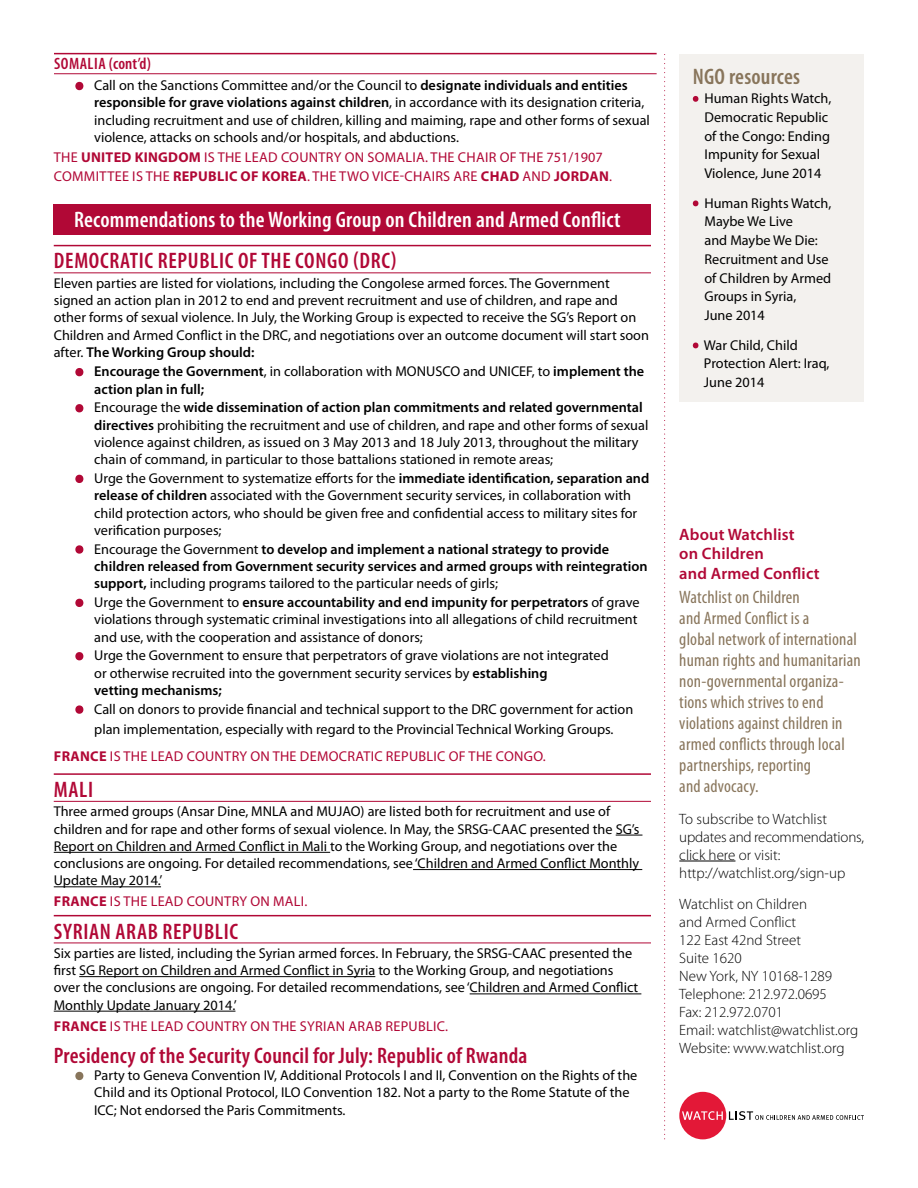
<style>
.page{position:relative;width:918px;height:1188px;background:#fff}
.page>*{position:absolute;margin:0;border:0;box-sizing:border-box;transform-origin:0 0}
.t1{font:600 condensed 22.5px "Myriad Pro";letter-spacing:.01em;color:#fff}
.Level_1_Red{font:600 condensed 22.5px "Myriad Pro";letter-spacing:.03em;color:#b10836}
.Level_1_White{font:600 condensed 22.5px "Myriad Pro";letter-spacing:.01em;color:#b10836}
.Level_1_Brown{font:600 condensed 22.5px "Myriad Pro";letter-spacing:.01em;color:#88755b}
.Intro_body{font:condensed 18px/21px "Myriad Pro";letter-spacing:.01em;color:#88755b}
.Level_2{font:600 16.5px/19.5px "Myriad Pro";letter-spacing:.01em;color:#b10836}
.Level_1_red_cont_d{font:600 condensed 16.5px "Myriad Pro";letter-spacing:.03em;color:#b10836}
.side_information_adr{font:300 15px/18px "Myriad Pro";color:#000}
.Body_-_Bullets{font:14.25px/17.2px "Myriad Pro";color:#000}
.Body_with_bullet_aft{font:14.25px/17.2px "Myriad Pro";color:#000}
.Body_-_Bullets-2{font:600 14.25px/17.2px "Myriad Pro";color:#000}
.RED_CAP_body{font:14.25px/18.8px "Myriad Pro";letter-spacing:.02em;color:#b10836}
.Body{font:14.25px/18.8px "Myriad Pro";color:#000}
.s1{font-weight:600}
.s2{font-weight:700}
.s3{font-weight:400}
</style>
<div class="page">
<hr style="left:679px;top:861px;width:56px;height:1px;background:#000">
<svg style="left:664px;top:58px;width:1px;height:1082px"></svg>
<div style="left:679px;top:1092px;width:47px;height:47px;background:#e31837;border-radius:50%"></div>
<svg style="left:682px;top:1111px;width:41px;height:9px"></svg>
<svg style="left:729px;top:1111px;width:135px;height:9px"></svg>
<hr style="left:54px;top:245px;width:597px;height:1px;background:#b10836">
<hr style="left:54px;top:272px;width:597px;height:1px;background:#b10836">
<hr style="left:54px;top:773px;width:597px;height:2px;background:#b10836">
<hr style="left:54px;top:801px;width:597px;height:1px;background:#b10836">
<svg style="left:616px;top:835px;width:26px;height:1px"></svg>
<hr style="left:54px;top:852px;width:276px;height:1px;background:#000">
<hr style="left:413px;top:869px;width:229px;height:1px;background:#000">
<hr style="left:54px;top:886px;width:107px;height:1px;background:#000">
<hr style="left:54px;top:915px;width:597px;height:1px;background:#b10836">
<hr style="left:54px;top:943px;width:597px;height:1px;background:#b10836">
<hr style="left:79px;top:976px;width:296px;height:1px;background:#000">
<hr style="left:470px;top:994px;width:171px;height:1px;background:#000">
<hr style="left:54px;top:1011px;width:181px;height:1px;background:#000">
<div style="left:75px;top:82px;width:8px;height:8px;background:#b10836;border-radius:50%"></div>
<div style="left:54px;top:204px;width:597px;height:31px;background:#b10836"></div>
<div style="left:75px;top:368px;width:8px;height:8px;background:#b10836;border-radius:50%"></div>
<div style="left:75px;top:404px;width:8px;height:8px;background:#b10836;border-radius:50%"></div>
<div style="left:75px;top:475px;width:8px;height:8px;background:#b10836;border-radius:50%"></div>
<div style="left:75px;top:545px;width:8px;height:9px;background:#b10836;border-radius:50%"></div>
<div style="left:75px;top:599px;width:8px;height:8px;background:#b10836;border-radius:50%"></div>
<div style="left:75px;top:652px;width:8px;height:8px;background:#b10836;border-radius:50%"></div>
<div style="left:75px;top:705px;width:8px;height:9px;background:#b10836;border-radius:50%"></div>
<div style="left:75px;top:1072px;width:8px;height:8px;background:#88755b;border-radius:50%"></div>
<div style="left:679px;top:54px;width:185px;height:348px;background:#f3f1ee"></div>
<svg style="left:693px;top:96px;width:5px;height:6px"></svg>
<svg style="left:693px;top:200px;width:5px;height:6px"></svg>
<svg style="left:693px;top:343px;width:5px;height:5px"></svg>
<hr style="left:54px;top:53px;width:603px;height:1px;background:#b10836">
<hr style="left:54px;top:73px;width:603px;height:1px;background:#b10836">
<p class="Level_1_red_cont_d" style="left:54px;top:55px;width:98px">SOMALIA (cont’d)</p>
<p class="Body_-_Bullets" style="left:94px;top:77px;width:557px">Call on the Sanctions Committee and/or the Council to <span class="s1">designate individuals and entities responsible for grave violations against children</span>, in accordance with its designation criteria, including recruitment and use of children, killing and maiming, rape and other forms of sexual violence, attacks on schools and/or hospitals, and abductions.</p>
<p class="RED_CAP_body" style="left:54px;top:148px;width:560px">THE <span class="s2">UNITED KINGDOM</span> IS THE LEAD COUNTRY ON SOMALIA. THE CHAIR OF THE 751/1907<br>COMMITTEE IS THE <span class="s2">REPUBLIC OF KOREA</span>. THE TWO VICE-CHAIRS ARE <span class="s2">CHAD</span> AND <span class="s2">JORDAN</span>.</p>
<p class="t1" style="left:74px;top:207px;width:548px">Recommendations to the Working Group on Children and Armed Conflict</p>
<p class="Level_1_Red" style="left:54px;top:249px;width:344px">DEMOCRATIC REPUBLIC OF THE CONGO (DRC)</p>
<p class="Body_with_bullet_aft" style="left:54px;top:274px;width:597px">Eleven parties are listed for violations, including the Congolese armed forces. The Government signed an action plan in 2012 to end and prevent recruitment and use of children, and rape and other forms of sexual violence. In July, the Working Group is expected to receive the SG’s Report on Children and Armed Conflict in the DRC, and negotiations over an outcome document will start soon after. <span class="s1">The Working Group should:</span></p>
<p class="Body_-_Bullets-2" style="left:94px;top:363px;width:552px">Encourage the Government<span class="s3">, in collaboration with MONUSCO and UNICEF, to</span> implement the action plan in full;</p>
<p class="Body_-_Bullets" style="left:94px;top:399px;width:556px">Encourage the <span class="s1">wide dissemination of action plan commitments and related governmental directives</span> prohibiting the recruitment and use of children, and rape and other forms of sexual violence against children, as issued on 3 May 2013 and 18 July 2013, throughout the military chain of command, in particular to those battalions stationed in remote areas;</p>
<p class="Body_-_Bullets" style="left:94px;top:469px;width:557px">Urge the Government to systematize efforts for the <span class="s1">immediate identification, separation and release of children</span> associated with the Government security services, in collaboration with child protection actors, who should be given free and confidential access to military sites for verification purposes;</p>
<p class="Body_-_Bullets-2" style="left:94px;top:540px;width:555px"><span class="s3">Encourage the Government</span> to develop and implement a national strategy to provide children released from Government security services and armed groups with reintegration support, <span class="s3">including programs tailored to the particular needs of girls;</span></p>
<p class="Body_-_Bullets" style="left:94px;top:593px;width:547px">Urge the Government to <span class="s1">ensure accountability and end impunity for perpetrators</span> of grave violations through systematic criminal investigations into all allegations of child recruitment and use, with the cooperation and assistance of donors;</p>
<p class="Body_-_Bullets" style="left:94px;top:647px;width:516px">Urge the Government to ensure that perpetrators of grave violations are not integrated or otherwise recruited into the government security services by <span class="s1">establishing<br>vetting mechanisms;</span></p>
<p class="Body_-_Bullets" style="left:94px;top:699px;width:541px;line-height:19.8px">Call on donors to provide financial and technical support to the DRC government for action plan implementation, especially with regard to the Provincial Technical Working Groups.</p>
<p class="RED_CAP_body" style="left:54px;top:746px;width:493px"><span class="s2">FRANCE</span> IS THE LEAD COUNTRY ON THE DEMOCRATIC REPUBLIC OF THE CONGO.</p>
<p class="Level_1_Red" style="left:54px;top:777px;width:41px">MALI</p>
<p class="Body_with_bullet_aft" style="left:54px;top:803px;width:587px">Three armed groups (Ansar Dine, MNLA and MUJAO) are listed both for recruitment and use of children and for rape and other forms of sexual violence. In May, the SRSG-CAAC presented the SG’s Report on Children and Armed Conflict in Mali to the Working Group, and negotiations over the conclusions are ongoing. For detailed recommendations, see ‘Children and Armed Conflict Monthly Update May 2014.’</p>
<p class="RED_CAP_body" style="left:54px;top:892px;width:255px"><span class="s2">FRANCE</span> IS THE LEAD COUNTRY ON MALI.</p>
<p class="Level_1_Red" style="left:54px;top:919px;width:186px">SYRIAN ARAB REPUBLIC</p>
<p class="Body_with_bullet_aft" style="left:54px;top:944px;width:586px">Six parties are listed, including the Syrian armed forces. In February, the SRSG-CAAC presented the first SG Report on Children and Armed Conflict in Syria to the Working Group, and negotiations over the conclusions are ongoing. For detailed recommendations, see ‘Children and Armed Conflict Monthly Update January 2014.’</p>
<p class="RED_CAP_body" style="left:54px;top:1016px;width:396px"><span class="s2">FRANCE</span> IS THE LEAD COUNTRY ON THE SYRIAN ARAB REPUBLIC.</p>
<p class="Level_1_White" style="left:54px;top:1043px;width:475px">Presidency of the Security Council for July: Republic of Rwanda</p>
<p class="Body_-_Bullets" style="left:94px;top:1067px;width:545px">Party to Geneva Convention IV, Additional Protocols I and II, Convention on the Rights of the<br>Child and its Optional Protocol, ILO Convention 182. Not a party to the Rome Statute of the<br>ICC; Not endorsed the Paris Commitments.</p>
<p class="Level_1_Brown" style="left:693px;top:65px;width:109px">NGO resources</p>
<p class="Body" style="left:705px;top:89px;width:128px">Human Rights Watch,<br>Democratic Republic of the Congo: Ending<br>Impunity for Sexual<br>Violence, June 2014</p>
<p class="Body" style="left:705px;top:193px;width:128px">Human Rights Watch,<br>Maybe We Live<br>and Maybe We Die:<br>Recruitment and Use of Children by Armed<br>Groups in Syria,<br>June 2014</p>
<p class="Body" style="left:704px;top:335px;width:127px">War Child, Child<br>Protection Alert: Iraq,<br>June 2014</p>
<p class="Level_2" style="left:679px;top:524px;width:142px">About Watchlist<br>on Children<br>and Armed Conflict</p>
<p class="Intro_body" style="left:679px;top:586px;width:183px">Watchlist on Children<br>and Armed Conflict is a<br>global network of international human rights and humanitarian non-governmental organiza&shy;tions which strives to end violations against children in armed conflicts through local partnerships, reporting<br>and advocacy.</p>
<p class="side_information_adr" style="left:679px;top:810px;width:186px">To subscribe to Watchlist updates and recommendations, click here or visit: http://watchlist.org/sign-up</p>
<p class="side_information_adr" style="left:679px;top:895px;width:181px">Watchlist on Children<br>and Armed Conflict<br>122 East 42nd Street<br>Suite 1620<br>New York, NY 10168-1289<br>Telephone: 212.972.0695<br>Fax: 212.972.0701<br>Email: watchlist@watchlist.org<br>Website: www.watchlist.org</p>
</div>
